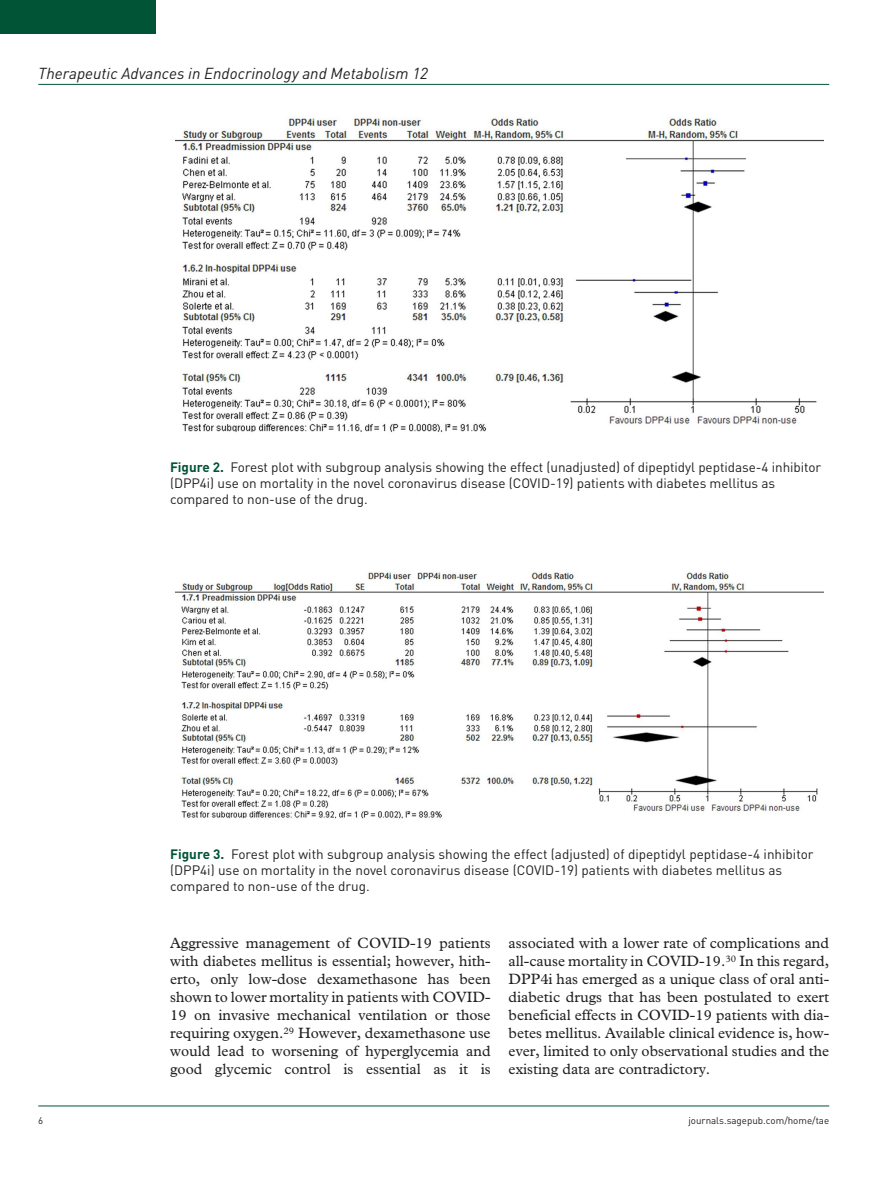
<style>
.page{position:relative;width:893px;height:1191px;background:#fff}
.page>*{position:absolute;margin:0;border:0;box-sizing:border-box;transform-origin:0 0}
.t1{font:italic 15.75px "DIN";color:#231f20}
.t2{font:15px/18px "Plantin Std";color:#231f20;text-align:justify}
.t3{font:13.5px/15.8px "DIN";letter-spacing:-.005em;color:#231f20}
.t4{font:9.75px "DIN";color:#231f20}
.s1{font-weight:700;color:#015436}
</style>
<div class="page">
<hr style="left:38px;top:84px;width:791px;height:1px;background:#015436">
<hr style="left:38px;top:1105px;width:791px;height:1px;background:#015436">
<div style="left:0;top:0;width:155px;height:34px;background:#015436"></div>
<img style="left:176px;top:117px;width:648px;height:315px">
<img style="left:176px;top:571px;width:648px;height:248px">
<p class="t1" style="left:38px;top:63px;width:391px">Therapeutic Advances in Endocrinology and Metabolism 12</p>
<p class="t3" style="left:170px;top:459px;width:653px"><span class="s1">Figure 2.</span> Forest plot with subgroup analysis showing the effect (unadjusted) of dipeptidyl peptidase-4 inhibitor (DPP4i) use on mortality in the novel coronavirus disease (COVID-19) patients with diabetes mellitus as compared to non-use of the drug.</p>
<p class="t3" style="left:170px;top:846px;width:645px"><span class="s1">Figure 3.</span> Forest plot with subgroup analysis showing the effect (adjusted) of dipeptidyl peptidase-4 inhibitor (DPP4i) use on mortality in the novel coronavirus disease (COVID-19) patients with diabetes mellitus as compared to non-use of the drug.</p>
<p class="t2" style="left:170px;top:934px;width:322px">Aggressive management of COVID-19 patients with diabetes mellitus is essential; however, hith&shy;erto, only low-dose dexamethasone has been shown to lower mortality in patients with COVID-19 on invasive mechanical ventilation or those requiring oxygen.<sup>29</sup> However, dexamethasone use would lead to worsening of hyperglycemia and good glycemic control is essential as it is</p>
<p class="t2" style="left:509px;top:934px;width:322px">associated with a lower rate of complications and all-cause mortality in COVID-19.<sup>30</sup> In this regard, DPP4i has emerged as a unique class of oral anti&shy;diabetic drugs that has been postulated to exert beneficial effects in COVID-19 patients with dia&shy;betes mellitus. Available clinical evidence is, how&shy;ever, limited to only observational studies and the existing data are contradictory.</p>
<p class="t4" style="left:38px;top:1114px;width:7px">6</p>
<p class="t4" style="left:688px;top:1114px;width:142px">journals.sagepub.com/home/tae</p>
</div>
